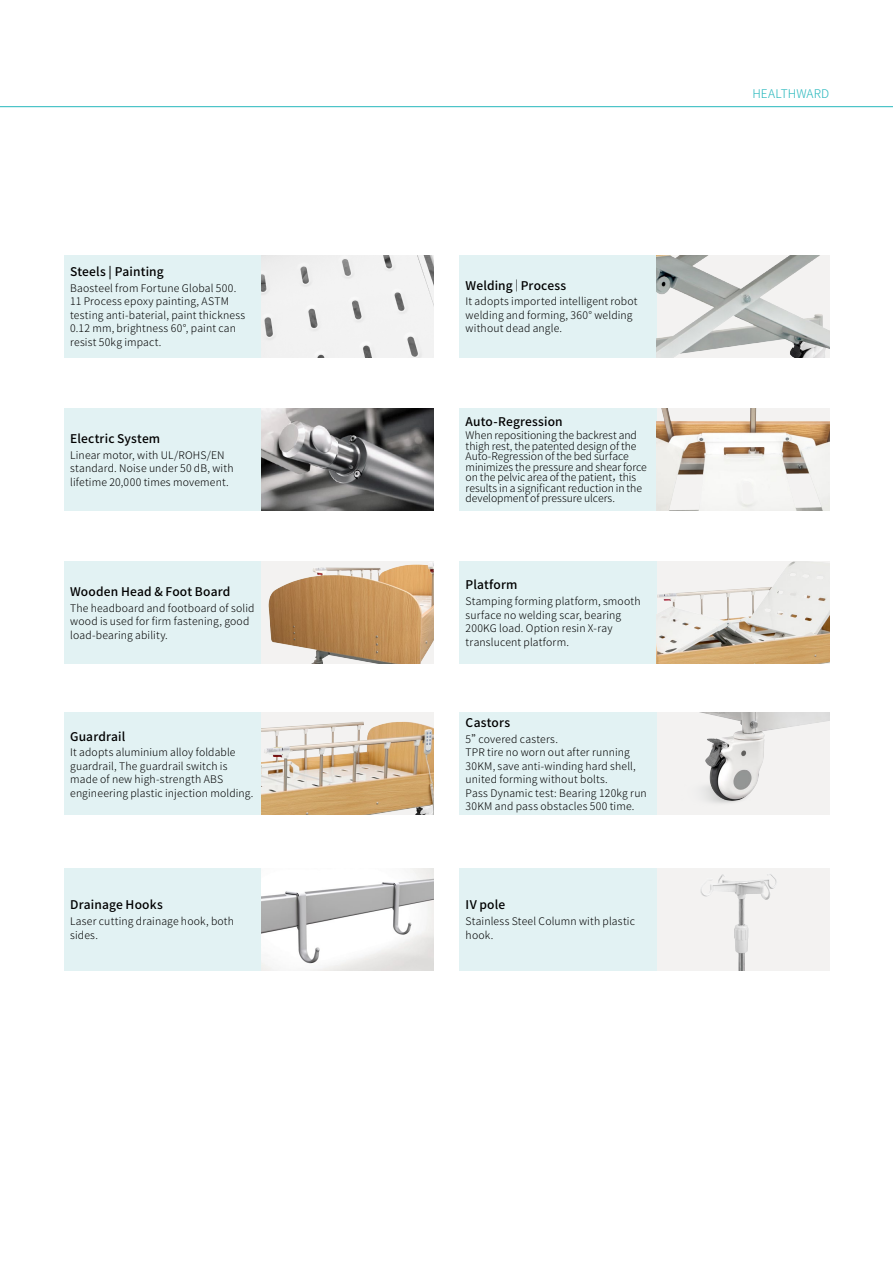
<style>
.page{position:relative;width:893px;height:1263px;background:#fff}
.page>*{position:absolute;margin:0;border:0;box-sizing:border-box;transform-origin:0 0}
.t1{font:500 12px "Noto Sans CJ Ksc";letter-spacing:.01em;color:#000}
.t2{font:300 12px "Noto Sans CJ Ksc";letter-spacing:.005em;color:#26b7bc}
.t3{font:300 10.5px/13.5px "Noto Sans CJ Ksc";letter-spacing:.015em;color:#000}
.t4{font:300 10.5px/10.5px "Noto Sans CJ Ksc";letter-spacing:-.005em;color:#000}
</style>
<div class="page">
<hr style="left:0;top:106px;width:893px;height:1px;background:#26b7bc">
<div style="left:64px;top:255px;width:197px;height:102px;background:#e2f2f3"></div>
<img style="left:261px;top:255px;width:173px;height:102px">
<div style="left:64px;top:868px;width:197px;height:102px;background:#e2f2f3"></div>
<div style="left:64px;top:408px;width:197px;height:102px;background:#e2f2f3"></div>
<img style="left:261px;top:408px;width:173px;height:102px">
<div style="left:459px;top:562px;width:198px;height:102px;background:#e2f2f3"></div>
<div style="left:64px;top:562px;width:197px;height:102px;background:#e2f2f3"></div>
<div style="left:261px;top:562px;width:173px;height:102px;background:#f3f2f1"></div>
<img style="left:268px;top:563px;width:166px;height:101px">
<img style="left:657px;top:562px;width:172px;height:102px">
<div style="left:459px;top:713px;width:198px;height:102px;background:#e2f2f3"></div>
<div style="left:64px;top:713px;width:197px;height:102px;background:#e2f2f3"></div>
<div style="left:657px;top:713px;width:172px;height:102px;background:#f3f2f1"></div>
<div style="left:261px;top:713px;width:173px;height:102px;background:#f3f2f1"></div>
<img style="left:261px;top:721px;width:173px;height:94px">
<div style="left:459px;top:255px;width:198px;height:102px;background:#e2f2f3"></div>
<div style="left:459px;top:408px;width:198px;height:102px;background:#e2f2f3"></div>
<img style="left:657px;top:255px;width:172px;height:102px">
<img style="left:657px;top:408px;width:172px;height:102px">
<img style="left:703px;top:713px;width:126px;height:90px">
<img style="left:261px;top:868px;width:173px;height:102px">
<div style="left:459px;top:868px;width:198px;height:102px;background:#e2f2f3"></div>
<div style="left:657px;top:868px;width:172px;height:102px;background:#f3f2f1"></div>
<img style="left:700px;top:874px;width:77px;height:96px">
<p class="t1" style="left:70px;top:265px;width:95px">Steels | Painting</p>
<p class="t3" style="left:70px;top:281px;width:177px">Baosteel from Fortune Global 500.<br>11 Process epoxy painting, ASTM testing anti-baterial, paint thickness<br>0.12 mm, brightness 60°, paint can resist 50kg impact.</p>
<p class="t1" style="left:70px;top:432px;width:92px">Electric System</p>
<p class="t3" style="left:70px;top:448px;width:165px">Linear motor, with UL/ROHS/EN standard. Noise under 50 dB, with lifetime 20,000 times movement.</p>
<p class="t1" style="left:70px;top:585px;width:162px">Wooden Head &amp; Foot Board</p>
<p class="t3" style="left:70px;top:601px;width:186px">The headboard and footboard of solid wood is used for firm fastening, good load-bearing ability.</p>
<p class="t1" style="left:70px;top:729px;width:57px">Guardrail</p>
<p class="t3" style="left:70px;top:746px;width:185px">It adopts aluminium alloy foldable guardrail, The guardrail switch is made of new high-strength ABS engineering plastic injection molding.</p>
<p class="t1" style="left:70px;top:898px;width:94px">Drainage Hooks</p>
<p class="t3" style="left:70px;top:915px;width:165px">Laser cutting drainage hook, both sides.</p>
<p class="t1" style="left:466px;top:279px;width:102px">Welding｜Process</p>
<p class="t3" style="left:466px;top:295px;width:173px">It adopts imported intelligent robot welding and forming, 360° welding without dead angle.</p>
<p class="t1" style="left:466px;top:415px;width:99px">Auto-Regression</p>
<p class="t4" style="left:466px;top:430px;width:183px">When repositioning the backrest and thigh rest, the patented design of the Auto-Regression of the bed surface minimizes the pressure and shear force on the pelvic area of the patient，this results in a significant reduction in the development of pressure ulcers.</p>
<p class="t1" style="left:466px;top:578px;width:53px">Platform</p>
<p class="t3" style="left:466px;top:595px;width:176px">Stamping forming platform, smooth surface no welding scar, bearing<br>200KG load. Option resin X-ray translucent platform.</p>
<p class="t1" style="left:466px;top:716px;width:46px">Castors</p>
<p class="t3" style="left:466px;top:732px;width:183px">5”covered casters.<br>TPR tire no worn out after running<br>30KM, save anti-winding hard shell, united forming without bolts.<br>Pass Dynamic test: Bearing 120kg run<br>30KM and pass obstacles 500 time.</p>
<p class="t1" style="left:466px;top:898px;width:41px">IV pole</p>
<p class="t3" style="left:466px;top:915px;width:171px">Stainless Steel Column with plastic hook.</p>
<p class="t2" style="left:752px;top:87px;width:78px">Healthward</p>
</div>
